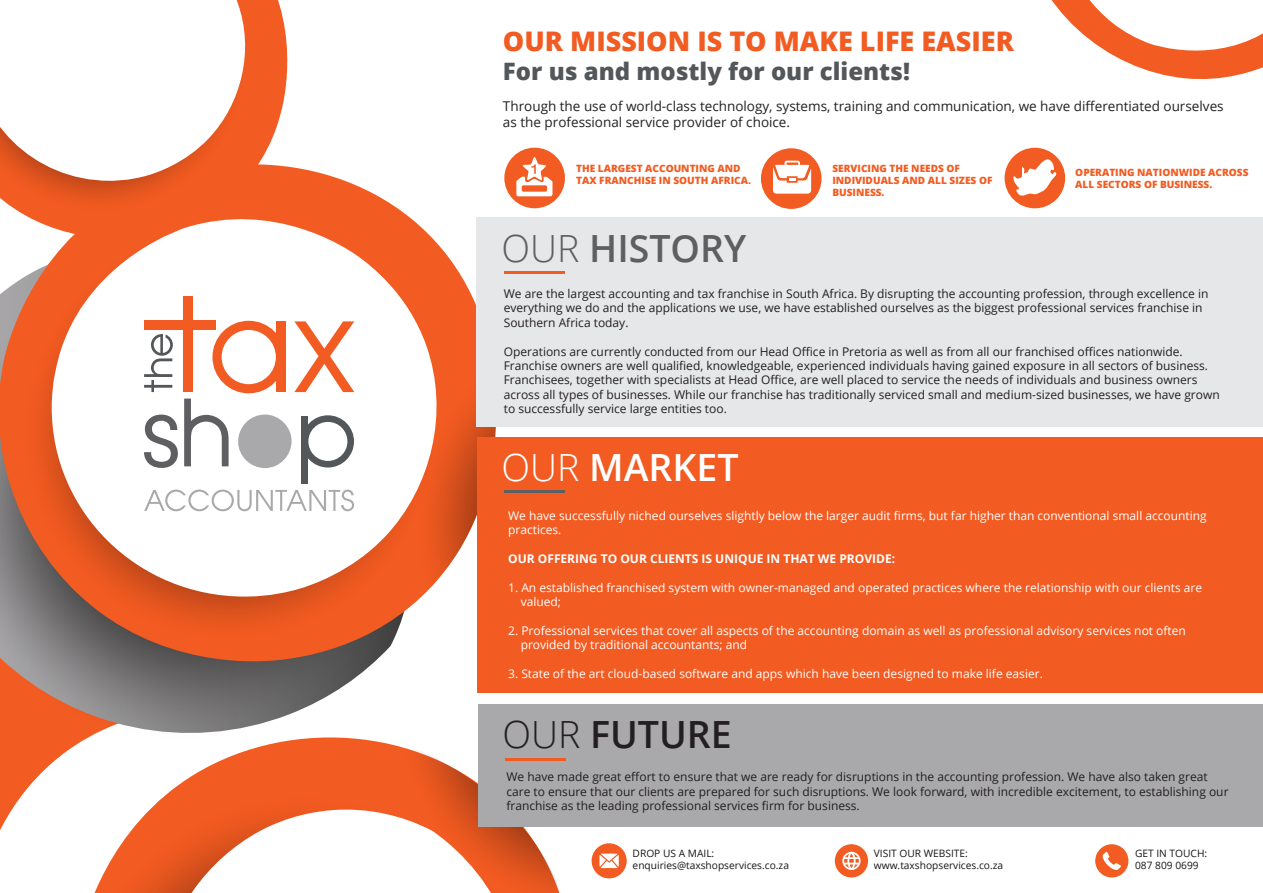
<style>
.page{position:relative;width:1263px;height:893px;background:#fff}
.page>*{position:absolute;margin:0;border:0;box-sizing:border-box;transform-origin:0 0}
.t1{font:600 37.5px "Open Sans";color:#5f5f62}
.t2{font:600 37.5px "Open Sans";color:#fff}
.t3{font:600 37.5px "Open Sans";color:#231f20}
.t4{font:800 27px "Open Sans";color:#f25b21}
.t5{font:800 24px "Open Sans";color:#54575a}
.t6{font:13.5px/16.2px "Open Sans";color:#231f20}
.t7{font:12px/14.4px "Open Sans";color:#231f20}
.t8{font:12px/14.4px "Open Sans";color:#fff}
.t9{font:700 12px "Open Sans";color:#fff}
.t10{font:10.2px/12.3px "Open Sans";color:#191616}
.t11{font:800 10.05px/12.1px "Open Sans";color:#f25b21}
.s1{font-weight:300}
</style>
<div class="page">
<svg style="left:0;top:754px;width:63px;height:76px"></svg>
<svg style="left:0;top:670px;width:365px;height:68px;background:#997a6f"></svg>
<svg style="left:0;top:153px;width:518px;height:517px"></svg>
<svg style="left:25px;top:244px;width:410px;height:395px;background:#d0653c"></svg>
<svg style="left:52px;top:200px;width:398px;height:397px"></svg>
<svg style="left:63px;top:716px;width:533px;height:157px"></svg>
<svg style="left:69px;top:797px;width:77px;height:96px"></svg>
<svg style="left:0;top:0;width:303px;height:244px;fill:#f25b21"></svg>
<svg style="left:0;top:181px;width:244px;height:30px;background:#eb5a23"></svg>
<svg style="left:0;top:0;width:255px;height:181px"></svg>
<svg style="left:417px;top:318px;width:79px;height:313px"></svg>
<svg style="left:146px;top:727px;width:415px;height:166px"></svg>
<div style="left:477px;top:438px;width:786px;height:255px;background:#f25b21"></div>
<div style="left:479px;top:704px;width:784px;height:122px;background:#a9a8aa"></div>
<div style="left:477px;top:218px;width:786px;height:209px;background:#e6e7e9"></div>
<div style="left:592px;top:843px;width:35px;height:35px;background:#f25b21;border-radius:50%"></div>
<svg style="left:599px;top:854px;width:20px;height:14px"></svg>
<div style="left:835px;top:844px;width:33px;height:33px;background:#f25b21;border-radius:50%"></div>
<svg style="left:842px;top:852px;width:18px;height:18px"></svg>
<div style="left:1095px;top:844px;width:33px;height:33px;background:#f25b21;border-radius:17px"></div>
<svg style="left:1103px;top:852px;width:18px;height:18px"></svg>
<svg style="left:294px;top:321px;width:60px;height:71px"></svg>
<svg style="left:184px;top:399px;width:45px;height:67px"></svg>
<div style="left:238px;top:415px;width:54px;height:53px;background:#a9a8aa;border-radius:50%"></div>
<svg style="left:144px;top:490px;width:210px;height:21px"></svg>
<svg style="left:144px;top:334px;width:29px;height:58px"></svg>
<svg style="left:212px;top:321px;width:73px;height:72px"></svg>
<svg style="left:302px;top:415px;width:52px;height:52px"></svg>
<div style="left:184px;top:296px;width:9px;height:96px;background:#f25b21"></div>
<div style="left:144px;top:320px;width:71px;height:10px;background:#f25b21"></div>
<svg style="left:144px;top:415px;width:34px;height:53px"></svg>
<div style="left:277px;top:321px;width:9px;height:71px;background:#f25b21"></div>
<div style="left:301px;top:416px;width:7px;height:68px;background:#54575a"></div>
<hr style="left:504px;top:491px;width:61px;height:2px;background:#5f5f62">
<hr style="left:505px;top:758px;width:61px;height:2px;background:#f25b21">
<hr style="left:504px;top:271px;width:61px;height:3px;background:#f25b21">
<svg style="left:504px;top:148px;width:61px;height:60px"></svg>
<svg style="left:516px;top:157px;width:36px;height:40px"></svg>
<div style="left:1004px;top:148px;width:61px;height:60px;background:#f25b21;border-radius:30px"></div>
<svg style="left:1013px;top:159px;width:43px;height:37px"></svg>
<svg style="left:761px;top:148px;width:60px;height:61px;background:#f25f26"></svg>
<svg style="left:773px;top:161px;width:38px;height:33px"></svg>
<svg style="left:1051px;top:0;width:212px;height:79px"></svg>
<h2 class="t4" style="left:503px;top:21px;width:512px">OUR MISSION IS TO MAKE LIFE EASIER</h2>
<h3 class="t5" style="left:503px;top:53px;width:409px">For us and mostly for our clients!</h3>
<p class="t6" style="left:503px;top:97px;width:722px">Through the use of world-class technology, systems, training and communication, we have differentiated ourselves as the professional service provider of choice.</p>
<p class="t11" style="left:832px;top:161px;width:162px">SERVICING THE NEEDS OF<br>INDIVIDUALS AND ALL SIZES OF<br>BUSINESS.</p>
<p class="t11" style="left:576px;top:162px;width:176px">THE LARGEST ACCOUNTING AND<br>TAX FRANCHISE IN SOUTH AFRICA.</p>
<p class="t11" style="left:1075px;top:166px;width:175px">OPERATING NATIONWIDE ACROSS<br>ALL SECTORS OF BUSINESS.</p>
<h1 class="t1" style="left:501px;top:222px;width:246px"><span class="s1">OUR</span> HISTORY</h1>
<p class="t7" style="left:504px;top:286px;width:706px">We are the largest accounting and tax franchise in South Africa. By disrupting the accounting profession, through excellence in everything we do and the applications we use, we have established ourselves as the biggest professional services franchise in<br>Southern Africa today.</p>
<p class="t7" style="left:504px;top:344px;width:717px">Operations are currently conducted from our Head Office in Pretoria as well as from all our franchised offices nationwide.<br>Franchise owners are well qualified, knowledgeable, experienced individuals having gained exposure in all sectors of business.<br>Franchisees, together with specialists at Head Office, are well placed to service the needs of individuals and business owners across all types of businesses. While our franchise has traditionally serviced small and medium-sized businesses, we have grown to successfully service large entities too.</p>
<h1 class="t2" style="left:501px;top:442px;width:239px"><span class="s1">OUR</span> MARKET</h1>
<p class="t8" style="left:508px;top:508px;width:700px">We have successfully niched ourselves slightly below the larger audit firms, but far higher than conventional small accounting practices.</p>
<p class="t9" style="left:508px;top:550px;width:388px">OUR OFFERING TO OUR CLIENTS IS UNIQUE IN THAT WE PROVIDE:</p>
<p class="t8" style="left:521px;top:580px;width:683px;text-indent:-12px">1. An established franchised system with owner-managed and operated practices where the relationship with our clients are valued;</p>
<p class="t8" style="left:521px;top:623px;width:667px;text-indent:-12px">2. Professional services that cover all aspects of the accounting domain as well as professional advisory services not often provided by traditional accountants; and</p>
<p class="t8" style="left:508px;top:666px;width:536px">3. State of the art cloud-based software and apps which have been designed to make life easier.</p>
<h1 class="t3" style="left:502px;top:709px;width:231px"><span class="s1">OUR</span> FUTURE</h1>
<p class="t7" style="left:506px;top:769px;width:724px">We have made great effort to ensure that we are ready for disruptions in the accounting profession. We have also taken great care to ensure that our clients are prepared for such disruptions. We look forward, with incredible excitement, to establishing our franchise as the leading professional services firm for business.</p>
<p class="t10" style="left:633px;top:847px;width:158px">DROP US A MAIL: enquiries@taxshopservices.co.za</p>
<p class="t10" style="left:1135px;top:847px;width:74px">GET IN TOUCH:<br>087 809 0699</p>
<p class="t10" style="left:874px;top:847px;width:131px">VISIT OUR WEBSITE: www.taxshopservices.co.za</p>
</div>
